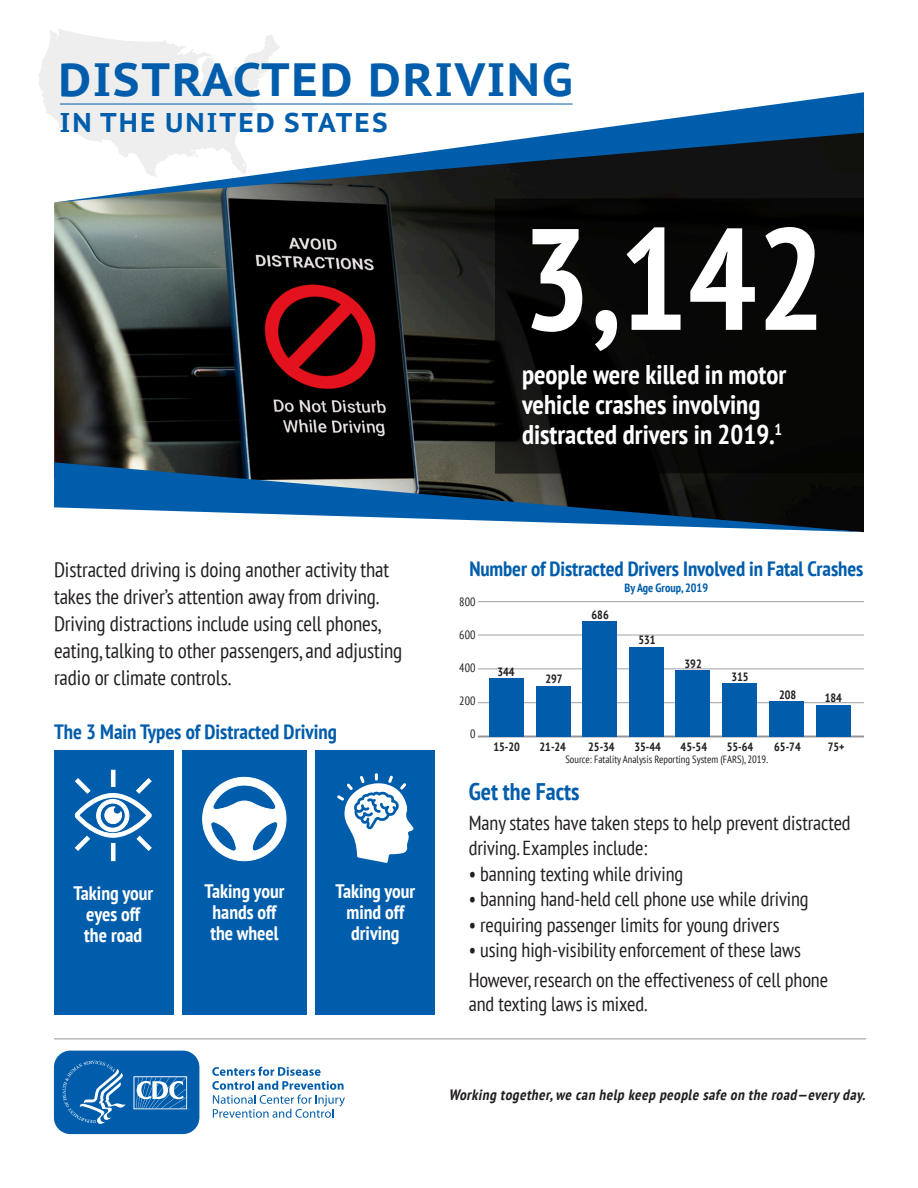
<style>
.page{position:relative;width:918px;height:1188px;background:#fff}
.page>*{position:absolute;margin:0;border:0;box-sizing:border-box;transform-origin:0 0}
.t1{font:700 condensed 144px "PT Sans";color:#fff}
.t2{font:700 46.5px "PT Sans Caption";letter-spacing:.04em;color:#005dab}
.t3{font:700 condensed 27px/30px "PT Sans";color:#fff}
.t4{font:700 27px "PT Sans Caption";letter-spacing:.08em;color:#005dab}
.t5{font:700 condensed 24px "PT Sans";color:#005dab}
.t6{font:condensed 21px/27px "PT Sans";letter-spacing:-.005em;color:#231f20}
.t7{font:700 condensed 20.7px "PT Sans";letter-spacing:-.005em;color:#005dab}
.t8{font:condensed 20.25px/25.5px "PT Sans";letter-spacing:-.005em;color:#231f20}
.t9{font:700 condensed 19.5px/21px "PT Sans";color:#fff;text-align:center}
.t10{font:italic 700 condensed 15px "PT Sans";color:#231f20}
.t11{font:700 condensed 12px "PT Sans";color:#231f20}
.t12{font:700 condensed 12px "PT Sans";color:#005dab}
.t13{font:condensed 12px "PT Sans";color:#231f20}
.t14{font:condensed 10.5px "PT Sans";color:#231f20}
</style>
<div class="page">
<svg style="left:38px;top:29px;width:242px;height:89px"></svg>
<div style="left:54px;top:750px;width:120px;height:265px;background:#005dab"></div>
<div style="left:182px;top:750px;width:125px;height:265px;background:#005dab"></div>
<div style="left:315px;top:750px;width:120px;height:265px;background:#005dab"></div>
<img style="left:54px;top:202px;width:441px;height:260px">
<svg style="left:54px;top:462px;width:810px;height:70px"></svg>
<svg style="left:54px;top:92px;width:810px;height:110px"></svg>
<div style="left:495px;top:198px;width:369px;height:276px;background:#070705"></div>
<hr style="left:54px;top:1039px;width:812px;height:1px;background:#939598">
<hr style="left:60px;top:104px;width:513px;height:1px;background:#005dab">
<hr style="left:111px;top:770px;width:4px;height:17px;background:#fff">
<hr style="left:111px;top:843px;width:4px;height:18px;background:#fff">
<svg style="left:75px;top:778px;width:77px;height:73px"></svg>
<svg style="left:337px;top:773px;width:77px;height:90px"></svg>
<svg style="left:202px;top:777px;width:84px;height:84px"></svg>
<hr style="left:478px;top:702px;width:386px;height:1px;background:#a8a9ad">
<hr style="left:478px;top:669px;width:386px;height:1px;background:#a8a9ad">
<hr style="left:478px;top:635px;width:386px;height:1px;background:#a8a9ad">
<hr style="left:478px;top:601px;width:386px;height:1px;background:#a8a9ad">
<hr style="left:478px;top:736px;width:386px;height:1px;background:#939598">
<div style="left:816px;top:706px;width:34px;height:31px;background:#015dab"></div>
<div style="left:770px;top:701px;width:34px;height:36px;background:#015dab"></div>
<div style="left:723px;top:683px;width:34px;height:54px;background:#015dab"></div>
<div style="left:676px;top:670px;width:34px;height:67px;background:#015dab"></div>
<div style="left:629px;top:647px;width:34px;height:90px;background:#015dab"></div>
<div style="left:583px;top:621px;width:34px;height:116px;background:#015dab"></div>
<div style="left:536px;top:686px;width:34px;height:51px;background:#015dab"></div>
<div style="left:490px;top:678px;width:34px;height:59px;background:#015dab"></div>
<svg style="left:212px;top:1067px;width:133px;height:51px"></svg>
<svg style="left:53px;top:1050px;width:147px;height:85px;background:#2876b7"></svg>
<p class="t2" style="left:58px;top:49px;width:516px">DISTRACTED DRIVING</p>
<p class="t4" style="left:60px;top:105px;width:329px">IN THE UNITED STATES</p>
<p class="t1" style="left:522px;top:184px;width:305px">3,142</p>
<p class="t3" style="left:522px;top:359px;width:266px">people were killed in motor vehicle crashes involving distracted drivers in 2019.<sup>1</sup></p>
<p class="t6" style="left:54px;top:556px;width:350px">Distracted driving is doing another activity that takes the driver’s attention away from driving.<br>Driving distractions include using cell phones, eating, talking to other passengers, and adjusting radio or climate controls.</p>
<p class="t7" style="left:54px;top:718px;width:284px">The 3 Main Types of Distracted Driving</p>
<p class="t9" style="left:73px;top:882px;width:81px">Taking your eyes off</p>
<p class="t9" style="left:84px;top:924px;width:59px">the road</p>
<p class="t9" style="left:205px;top:881px;width:81px;text-align:left">Taking your hands off the wheel</p>
<p class="t9" style="left:335px;top:881px;width:81px">Taking your mind off</p>
<p class="t9" style="left:351px;top:923px;width:50px">driving</p>
<p class="t7" style="left:469px;top:555px;width:395px">Number of Distracted Drivers Involved in Fatal Crashes</p>
<p class="t12" style="left:625px;top:580px;width:85px">By Age Group, 2019</p>
<p class="t13" style="left:459px;top:594px;width:18px">800</p>
<p class="t13" style="left:459px;top:627px;width:18px">600</p>
<p class="t13" style="left:459px;top:660px;width:18px">400</p>
<p class="t13" style="left:459px;top:693px;width:18px">200</p>
<p class="t13" style="left:470px;top:726px;width:7px">0</p>
<p class="t11" style="left:493px;top:739px;width:28px">15-20</p>
<p class="t11" style="left:540px;top:739px;width:28px">21-24</p>
<p class="t11" style="left:588px;top:739px;width:28px">25-34</p>
<p class="t11" style="left:634px;top:739px;width:28px">35-44</p>
<p class="t11" style="left:681px;top:739px;width:28px">45-54</p>
<p class="t11" style="left:727px;top:739px;width:28px">55-64</p>
<p class="t11" style="left:774px;top:739px;width:28px">65-74</p>
<p class="t11" style="left:828px;top:739px;width:18px">75+</p>
<p class="t14" style="left:565px;top:753px;width:204px">Source: Fatality Analysis Reporting System (FARS), 2019.</p>
<p class="t11" style="left:592px;top:607px;width:19px">686</p>
<p class="t11" style="left:638px;top:632px;width:19px">531</p>
<p class="t11" style="left:685px;top:655px;width:19px">392</p>
<p class="t11" style="left:497px;top:664px;width:19px">344</p>
<p class="t11" style="left:731px;top:669px;width:19px">315</p>
<p class="t11" style="left:545px;top:671px;width:19px">297</p>
<p class="t11" style="left:779px;top:687px;width:19px">208</p>
<p class="t11" style="left:825px;top:690px;width:19px">184</p>
<p class="t5" style="left:469px;top:775px;width:112px">Get the Facts</p>
<p class="t8" style="left:469px;top:810px;width:383px">Many states have taken steps to help prevent distracted driving. Examples include:</p>
<p class="t8" style="left:469px;top:861px;width:216px">• banning texting while driving</p>
<p class="t8" style="left:469px;top:886px;width:341px">• banning hand-held cell phone use while driving</p>
<p class="t8" style="left:469px;top:912px;width:312px">• requiring passenger limits for young drivers</p>
<p class="t8" style="left:469px;top:937px;width:334px">• using high-visibility enforcement of these laws</p>
<p class="t8" style="left:469px;top:968px;width:361px;line-height:24px">However, research on the effectiveness of cell phone and texting laws is mixed.</p>
<p class="t10" style="left:449px;top:1085px;width:421px">Working together,we can help keep people safe on the road—every day.</p>
</div>
